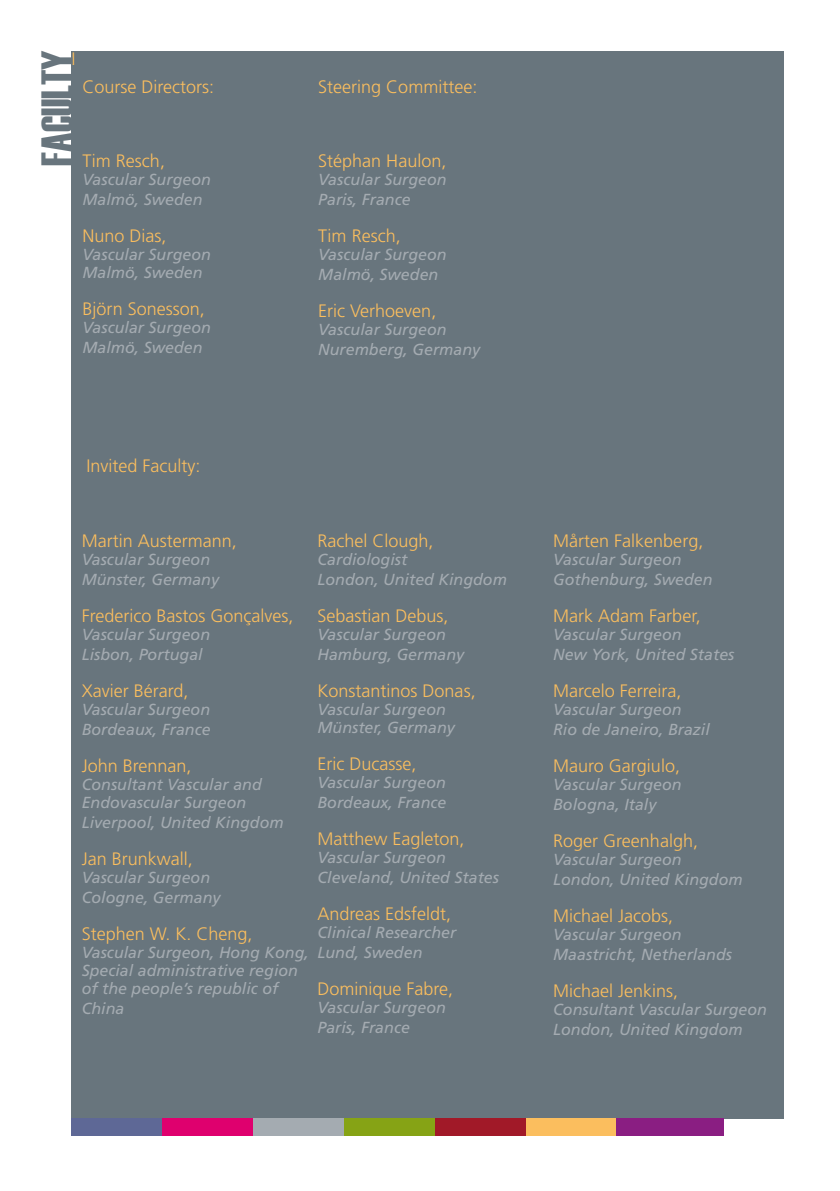
<style>
.page{position:relative;width:840px;height:1191px;background:#fff}
.page>*{position:absolute;margin:0;border:0;box-sizing:border-box;transform-origin:0 0}
.t1{font:44px "Haettenschweiler";color:#68757d}
.t2{font:300 18px "Frutiger LT Pro";color:#fbbe5e}
.t3{font:italic 16px/20px "Frutiger LT Pro";color:#a4abb1}
</style>
<div class="page">
<div style="left:71px;top:51px;width:712px;height:1068px;background:#68757d"></div>
<div style="left:616px;top:1119px;width:107px;height:17px;background:#8a1e82"></div>
<div style="left:525px;top:1119px;width:91px;height:17px;background:#fbbe5e"></div>
<div style="left:434px;top:1119px;width:91px;height:17px;background:#a11928"></div>
<div style="left:343px;top:1119px;width:91px;height:17px;background:#86a315"></div>
<div style="left:253px;top:1119px;width:90px;height:17px;background:#a4abb1"></div>
<div style="left:162px;top:1119px;width:91px;height:17px;background:#df006e"></div>
<div style="left:71px;top:1119px;width:91px;height:17px;background:#5e6896"></div>
<h1 class="t1" style="left:27px;top:166px;width:117px;rotate:-90deg">FACULTY</h1>
<p class="t2" style="left:71px;top:48px;width:5px">I</p>
<p class="t2" style="left:82px;top:76px;width:133px">Course Directors:</p>
<p class="t2" style="left:82px;top:150px;width:84px">Tim Resch,</p>
<p class="t3" style="left:82px;top:169px;width:130px">Vascular Surgeon<br>Malmö, Sweden</p>
<p class="t2" style="left:82px;top:225px;width:86px">Nuno Dias,</p>
<p class="t3" style="left:82px;top:245px;width:130px;line-height:18px">Vascular Surgeon<br>Malmö, Sweden</p>
<p class="t2" style="left:82px;top:298px;width:124px">Björn Sonesson,</p>
<p class="t3" style="left:82px;top:317px;width:130px">Vascular Surgeon<br>Malmö, Sweden</p>
<p class="t2" style="left:318px;top:76px;width:160px">Steering Committee:</p>
<p class="t2" style="left:318px;top:150px;width:130px">Stéphan Haulon,</p>
<p class="t3" style="left:318px;top:169px;width:130px">Vascular Surgeon<br>Paris, France</p>
<p class="t2" style="left:318px;top:225px;width:84px">Tim Resch,</p>
<p class="t3" style="left:318px;top:244px;width:130px">Vascular Surgeon<br>Malmö, Sweden</p>
<p class="t2" style="left:318px;top:300px;width:120px">Eric Verhoeven,</p>
<p class="t3" style="left:318px;top:319px;width:163px">Vascular Surgeon<br>Nuremberg, Germany</p>
<p class="t2" style="left:86px;top:455px;width:115px">Invited Faculty:</p>
<p class="t2" style="left:82px;top:530px;width:157px">Martin Austermann,</p>
<p class="t3" style="left:82px;top:549px;width:139px">Vascular Surgeon<br>Münster, Germany</p>
<p class="t2" style="left:82px;top:605px;width:213px">Frederico Bastos Gonçalves,</p>
<p class="t3" style="left:82px;top:624px;width:130px">Vascular Surgeon<br>Lisbon, Portugal</p>
<p class="t2" style="left:82px;top:680px;width:108px">Xavier Bérard,</p>
<p class="t3" style="left:82px;top:699px;width:130px">Vascular Surgeon<br>Bordeaux, France</p>
<p class="t2" style="left:82px;top:755px;width:111px">John Brennan,</p>
<p class="t3" style="left:82px;top:775px;width:181px;line-height:18px">Consultant Vascular and<br>Endovascular Surgeon</p>
<p class="t3" style="left:82px;top:812px;width:203px">Liverpool, United Kingdom</p>
<p class="t2" style="left:82px;top:848px;width:113px">Jan Brunkwall,</p>
<p class="t3" style="left:82px;top:867px;width:140px">Vascular Surgeon<br>Cologne, Germany</p>
<p class="t2" style="left:82px;top:923px;width:172px">Stephen W. K. Cheng,</p>
<p class="t3" style="left:82px;top:943px;width:228px;line-height:18px">Vascular Surgeon, Hong Kong,<br>Special administrative region of the people’s republic of</p>
<p class="t3" style="left:82px;top:998px;width:44px">China</p>
<p class="t2" style="left:317px;top:530px;width:118px">Rachel Clough,</p>
<p class="t3" style="left:317px;top:549px;width:191px">Cardiologist<br>London, United Kingdom</p>
<p class="t2" style="left:317px;top:605px;width:133px">Sebastian Debus,</p>
<p class="t3" style="left:317px;top:624px;width:148px">Vascular Surgeon<br>Hamburg, Germany</p>
<p class="t2" style="left:317px;top:680px;width:160px">Konstantinos Donas,</p>
<p class="t3" style="left:317px;top:700px;width:139px;line-height:18px">Vascular Surgeon<br>Münster, Germany</p>
<p class="t2" style="left:317px;top:753px;width:100px">Eric Ducasse,</p>
<p class="t3" style="left:317px;top:772px;width:130px">Vascular Surgeon<br>Bordeaux, France</p>
<p class="t2" style="left:317px;top:828px;width:149px">Matthew Eagleton,</p>
<p class="t3" style="left:317px;top:847px;width:183px">Vascular Surgeon<br>Cleveland, United States</p>
<p class="t2" style="left:317px;top:903px;width:135px">Andreas Edsfeldt,</p>
<p class="t3" style="left:317px;top:922px;width:140px">Clinical Researcher<br>Lund, Sweden</p>
<p class="t2" style="left:317px;top:978px;width:137px">Dominique Fabre,</p>
<p class="t3" style="left:317px;top:997px;width:130px">Vascular Surgeon<br>Paris, France</p>
<p class="t2" style="left:553px;top:530px;width:152px">Mårten Falkenberg,</p>
<p class="t3" style="left:553px;top:549px;width:161px">Vascular Surgeon<br>Gothenburg, Sweden</p>
<p class="t2" style="left:553px;top:605px;width:149px">Mark Adam Farber,</p>
<p class="t3" style="left:553px;top:624px;width:183px">Vascular Surgeon<br>New York, United States</p>
<p class="t2" style="left:553px;top:680px;width:130px">Marcelo Ferreira,</p>
<p class="t3" style="left:553px;top:699px;width:158px">Vascular Surgeon<br>Rio de Janeiro, Brazil</p>
<p class="t2" style="left:553px;top:755px;width:128px">Mauro Gargiulo,</p>
<p class="t3" style="left:553px;top:774px;width:130px">Vascular Surgeon<br>Bologna, Italy</p>
<p class="t2" style="left:553px;top:830px;width:146px">Roger Greenhalgh,</p>
<p class="t3" style="left:553px;top:849px;width:191px">Vascular Surgeon<br>London, United Kingdom</p>
<p class="t2" style="left:553px;top:905px;width:122px">Michael Jacobs,</p>
<p class="t3" style="left:553px;top:924px;width:180px">Vascular Surgeon<br>Maastricht, Netherlands</p>
<p class="t2" style="left:553px;top:980px;width:127px">Michael Jenkins,</p>
<p class="t3" style="left:553px;top:999px;width:215px">Consultant Vascular Surgeon<br>London, United Kingdom</p>
</div>
